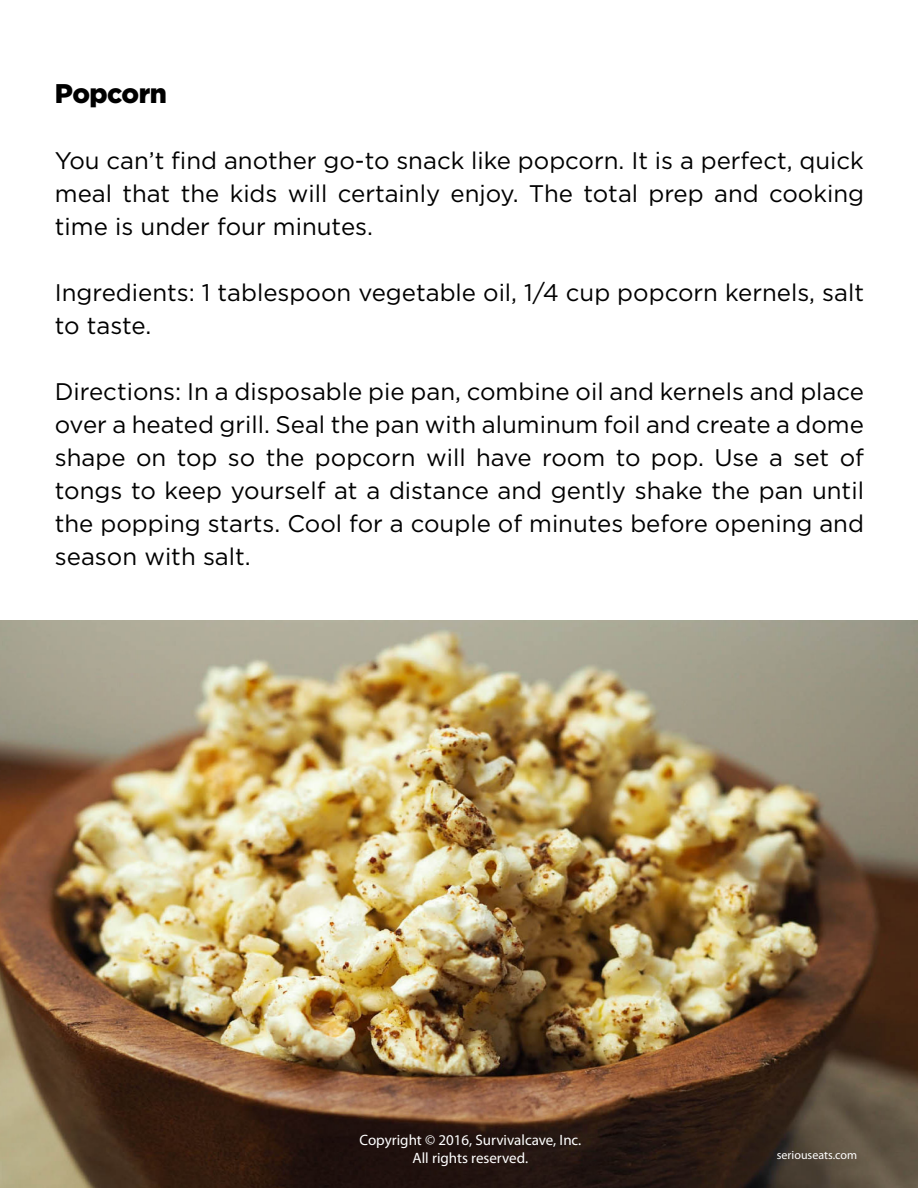
<style>
.page{position:relative;width:918px;height:1188px;background:#fff}
.page>*{position:absolute;margin:0;border:0;box-sizing:border-box;transform-origin:0 0}
.t1{font:900 27px "Gotham";letter-spacing:-.02em;color:#000}
.t2{font:24px/33px "Gotham";color:#000;text-align:justify}
.t3{font:15px/18px "Myriad Pro";color:#fff;text-align:center}
.t4{font:12px "Myriad Pro";color:#fff}
</style>
<div class="page">
<img style="left:0;top:621px;width:918px;height:567px">
<p class="t1" style="left:55px;top:75px;width:114px">Popcorn</p>
<p class="t2" style="left:55px;top:144px;width:811px">You can’t find another go-to snack like popcorn. It is a perfect, quick meal that the kids will certainly enjoy. The total prep and cooking time is under four minutes.</p>
<p class="t2" style="left:55px;top:276px;width:811px">Ingredients: 1 tablespoon vegetable oil, 1/4 cup popcorn kernels, salt to taste.</p>
<p class="t2" style="left:55px;top:375px;width:811px">Directions: In a disposable pie pan, combine oil and kernels and place over a heated grill. Seal the pan with aluminum foil and create a dome shape on top so the popcorn will have room to pop. Use a set of tongs to keep yourself at a distance and gently shake the pan until the popping starts. Cool for a couple of minutes before opening and season with salt.</p>
<p class="t3" style="left:360px;top:1131px;width:223px">Copyright © 2016, Survivalcave, Inc.<br>All rights reserved.</p>
<p class="t4" style="left:777px;top:1148px;width:82px">seriouseats.com</p>
</div>
